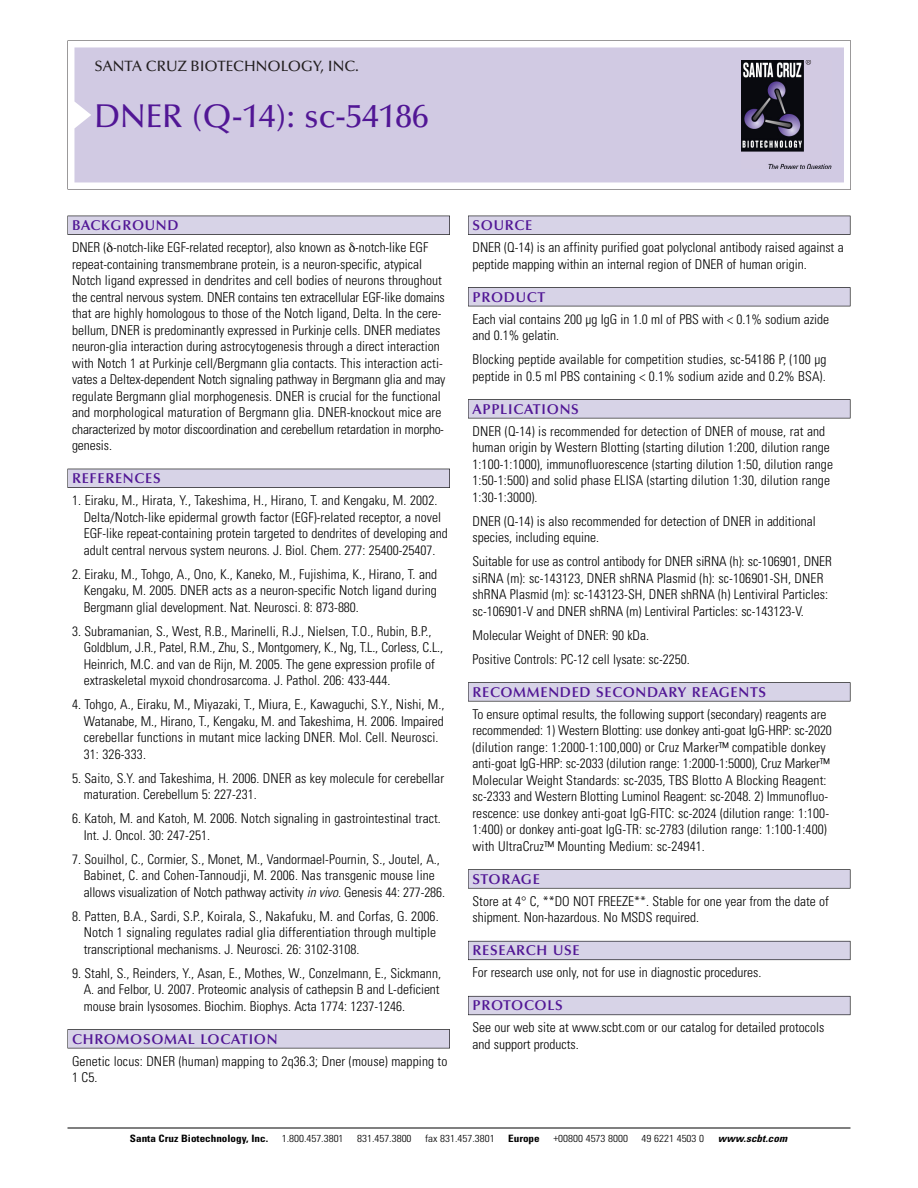
<style>
.page{position:relative;width:918px;height:1188px;background:#fff}
.page>*{position:absolute;margin:0;border:0;box-sizing:border-box;transform-origin:0 0}
.t1{font:500 33px "Optima";color:#511695}
.t2{font:500 15px "Optima";color:#231f20}
.t3{font:600 14.25px "Optima";letter-spacing:.05em;color:#511695}
.t4{font:300 condensed 13.5px/16.5px "Univers";color:#000}
.t5{font:300 condensed 10.2px "Univers";color:#000;scale:1.1 1}
.t6{font:700 condensed 10.2px "Univers";color:#000;scale:1.1 1}
.t7{font:italic 700 condensed 10.2px "Univers";letter-spacing:.005em;color:#000;scale:1.1 1}
.s1{font-style:italic}
</style>
<div class="page">
<svg style="left:68px;top:40px;width:783px;height:149px"></svg>
<div style="left:74px;top:47px;width:770px;height:135px;background:#d1cae3"></div>
<img style="left:741px;top:60px;width:90px;height:108px">
<div style="left:68px;top:216px;width:382px;height:19px;background:#525155"></div>
<div style="left:68px;top:216px;width:381px;height:18px;background:#d7d3e7"></div>
<div style="left:68px;top:469px;width:382px;height:19px;background:#515055"></div>
<div style="left:68px;top:469px;width:381px;height:18px;background:#d7d3e7"></div>
<div style="left:68px;top:1029px;width:382px;height:19px;background:#545357"></div>
<div style="left:68px;top:1030px;width:381px;height:18px;background:#d7d3e7"></div>
<div style="left:468px;top:216px;width:382px;height:19px;background:#525155"></div>
<div style="left:468px;top:216px;width:382px;height:18px;background:#d7d3e7"></div>
<div style="left:468px;top:287px;width:382px;height:19px;background:#525155"></div>
<div style="left:468px;top:288px;width:382px;height:18px;background:#d7d3e7"></div>
<div style="left:468px;top:399px;width:382px;height:19px;background:#545357"></div>
<div style="left:468px;top:400px;width:382px;height:18px;background:#d7d3e7"></div>
<div style="left:468px;top:682px;width:382px;height:19px;background:#575759"></div>
<div style="left:468px;top:683px;width:382px;height:18px;background:#d7d3e7"></div>
<svg style="left:468px;top:869px;width:382px;height:20px"></svg>
<div style="left:468px;top:870px;width:382px;height:18px;background:#d7d3e7"></div>
<div style="left:468px;top:941px;width:382px;height:19px;background:#66646e"></div>
<div style="left:468px;top:941px;width:382px;height:18px;background:#d7d3e7"></div>
<div style="left:468px;top:996px;width:382px;height:19px;background:#66646d"></div>
<div style="left:468px;top:997px;width:382px;height:18px;background:#d7d3e7"></div>
<hr style="left:68px;top:1128px;width:782px;height:1px;background:#000">
<p class="t2" style="left:94px;top:61px;width:266px">SANTA CRUZ BIOTECHNOLOGY, INC.</p>
<h1 class="t1" style="left:94px;top:103px;width:336px">DNER (Q-14): sc-54186</h1>
<p class="t3" style="left:72px;top:219px;width:108px">BACKGROUND</p>
<p class="t4" style="left:72px;top:240px;width:375px">DNER ( -notch-like EGF-related receptor), also known as -notch-like EGF repeat-containing transmembrane protein, is a neuron-specific, atypical Notch ligand expressed in dendrites and cell bodies of neurons throughout the central nervous system. DNER contains ten extracellular EGF-like domains that are highly homologous to those of the Notch ligand, Delta. In the cere&shy;bellum, DNER is predominantly expressed in Purkinje cells. DNER mediates neuron-glia interaction during astrocytogenesis through a direct interaction with Notch 1 at Purkinje cell/Bergmann glia contacts. This interaction acti&shy;vates a Deltex-dependent Notch signaling pathway in Bergmann glia and may regulate Bergmann glial morphogenesis. DNER is crucial for the functional and morphological maturation of Bergmann glia. DNER-knockout mice are characterized by motor discoordination and cerebellum retardation in morpho&shy;genesis.</p>
<p class="t3" style="left:72px;top:473px;width:90px">REFERENCES</p>
<p class="t4" style="left:84px;top:493px;width:366px;text-indent:-12px">1. Eiraku, M., Hirata, Y., Takeshima, H., Hirano, T. and Kengaku, M. 2002.<br>Delta/Notch-like epidermal growth factor (EGF)-related receptor, a novel EGF-like repeat-containing protein targeted to dendrites of developing and adult central nervous system neurons. J. Biol. Chem. 277: 25400-25407.</p>
<p class="t4" style="left:84px;top:567px;width:355px;text-align:justify;text-indent:-12px">2. Eiraku, M., Tohgo, A., Ono, K., Kaneko, M., Fujishima, K., Hirano, T. and Kengaku, M. 2005. DNER acts as a neuron-specific Notch ligand during Bergmann glial development. Nat. Neurosci. 8: 873-880.</p>
<p class="t4" style="left:84px;top:624px;width:361px;text-indent:-12px">3. Subramanian, S., West, R.B., Marinelli, R.J., Nielsen, T.O., Rubin, B.P., Goldblum, J.R., Patel, R.M., Zhu, S., Montgomery, K., Ng, T.L., Corless, C.L., Heinrich, M.C. and van de Rijn, M. 2005. The gene expression profile of extraskeletal myxoid chondrosarcoma. J. Pathol. 206: 433-444.</p>
<p class="t4" style="left:84px;top:697px;width:362px;text-indent:-12px">4. Tohgo, A., Eiraku, M., Miyazaki, T., Miura, E., Kawaguchi, S.Y., Nishi, M., Watanabe, M., Hirano, T., Kengaku, M. and Takeshima, H. 2006. Impaired cerebellar functions in mutant mice lacking DNER. Mol. Cell. Neurosci.<br>31: 326-333.</p>
<p class="t4" style="left:84px;top:771px;width:362px;text-indent:-12px">5. Saito, S.Y. and Takeshima, H. 2006. DNER as key molecule for cerebellar maturation. Cerebellum 5: 227-231.</p>
<p class="t4" style="left:84px;top:811px;width:359px;text-indent:-12px">6. Katoh, M. and Katoh, M. 2006. Notch signaling in gastrointestinal tract.<br>Int. J. Oncol. 30: 247-251.</p>
<p class="t4" style="left:84px;top:852px;width:363px;text-indent:-12px">7. Souilhol, C., Cormier, S., Monet, M., Vandormael-Pournin, S., Joutel, A.,<br>Babinet, C. and Cohen-Tannoudji, M. 2006. Nas transgenic mouse line allows visualization of Notch pathway activity <span class="s1">in vivo.</span> Genesis 44: 277-286.</p>
<p class="t4" style="left:84px;top:909px;width:357px;text-indent:-12px">8. Patten, B.A., Sardi, S.P., Koirala, S., Nakafuku, M. and Corfas, G. 2006.<br>Notch 1 signaling regulates radial glia differentiation through multiple transcriptional mechanisms. J. Neurosci. 26: 3102-3108.</p>
<p class="t4" style="left:84px;top:966px;width:359px;text-align:justify;text-indent:-12px">9. Stahl, S., Reinders, Y., Asan, E., Mothes, W., Conzelmann, E., Sickmann, A. and Felbor, U. 2007. Proteomic analysis of cathepsin B and L-deficient mouse brain lysosomes. Biochim. Biophys. Acta 1774: 1237-1246.</p>
<p class="t3" style="left:72px;top:1033px;width:207px">CHROMOSOMAL LOCATION</p>
<p class="t4" style="left:72px;top:1054px;width:377px">Genetic locus: DNER (human) mapping to 2q36.3; Dner (mouse) mapping to<br>1 C5.</p>
<p class="t3" style="left:473px;top:219px;width:61px">SOURCE</p>
<p class="t4" style="left:473px;top:240px;width:373px">DNER (Q-14) is an affinity purified goat polyclonal antibody raised against a peptide mapping within an internal region of DNER of human origin.</p>
<p class="t3" style="left:473px;top:291px;width:74px">PRODUCT</p>
<p class="t4" style="left:473px;top:312px;width:358px">Each vial contains 200 µg IgG in 1.0 ml of PBS with &lt; 0.1% sodium azide and 0.1% gelatin.</p>
<p class="t4" style="left:473px;top:352px;width:356px">Blocking peptide available for competition studies, sc-54186 P, (100 µg peptide in 0.5 ml PBS containing &lt; 0.1% sodium azide and 0.2% BSA).</p>
<p class="t3" style="left:473px;top:403px;width:108px">APPLICATIONS</p>
<p class="t4" style="left:473px;top:424px;width:362px">DNER (Q-14) is recommended for detection of DNER of mouse, rat and human origin by Western Blotting (starting dilution 1:200, dilution range 1:100-1:1000), immunofluorescence (starting dilution 1:50, dilution range 1:50-1:500) and solid phase ELISA (starting dilution 1:30, dilution range 1:30-1:3000).</p>
<p class="t4" style="left:473px;top:514px;width:345px">DNER (Q-14) is also recommended for detection of DNER in additional species, including equine.</p>
<p class="t4" style="left:473px;top:554px;width:361px">Suitable for use as control antibody for DNER siRNA (h): sc-106901, DNER siRNA (m): sc-143123, DNER shRNA Plasmid (h): sc-106901-SH, DNER shRNA Plasmid (m): sc-143123-SH, DNER shRNA (h) Lentiviral Particles: sc-106901-V and DNER shRNA (m) Lentiviral Particles: sc-143123-V.</p>
<p class="t4" style="left:473px;top:624px;width:219px;line-height:24px">Molecular Weight of DNER: 90 kDa.<br>Positive Controls: PC-12 cell lysate: sc-2250.</p>
<p class="t3" style="left:473px;top:686px;width:295px">RECOMMENDED SECONDARY REAGENTS</p>
<p class="t4" style="left:473px;top:707px;width:361px">To ensure optimal results, the following support (secondary) reagents are recommended: 1) Western Blotting: use donkey anti-goat IgG-HRP: sc-2020 (dilution range: 1:2000-1:100,000) or Cruz Marker™ compatible donkey anti-goat IgG-HRP: sc-2033 (dilution range: 1:2000-1:5000), Cruz Marker™ Molecular Weight Standards: sc-2035, TBS Blotto A Blocking Reagent: sc-2333 and Western Blotting Luminol Reagent: sc-2048. 2) Immunofluo&shy;rescence: use donkey anti-goat IgG-FITC: sc-2024 (dilution range: 1:100- 1:400) or donkey anti-goat IgG-TR: sc-2783 (dilution range: 1:100-1:400) with UltraCruz™ Mounting Medium: sc-24941.</p>
<p class="t3" style="left:473px;top:873px;width:69px">STORAGE</p>
<p class="t4" style="left:473px;top:894px;width:358px">Store at 4° C, **DO NOT FREEZE**. Stable for one year from the date of shipment. Non-hazardous. No MSDS required.</p>
<p class="t3" style="left:473px;top:945px;width:109px">RESEARCH USE</p>
<p class="t4" style="left:473px;top:965px;width:290px">For research use only, not for use in diagnostic procedures.</p>
<p class="t3" style="left:473px;top:1000px;width:92px">PROTOCOLS</p>
<p class="t4" style="left:473px;top:1021px;width:353px">See our web site at www.scbt.com or our catalog for detailed protocols and support products.</p>
<p class="t6" style="left:130px;top:1135px;width:127px">Santa Cruz Biotechnology, Inc.</p>
<p class="t5" style="left:282px;top:1135px;width:58px">1.800.457.3801</p>
<p class="t5" style="left:357px;top:1135px;width:51px">831.457.3800</p>
<p class="t5" style="left:425px;top:1135px;width:65px">fax 831.457.3801</p>
<p class="t6" style="left:508px;top:1135px;width:30px">Europe</p>
<p class="t5" style="left:553px;top:1135px;width:69px">+00800 4573 8000</p>
<p class="t5" style="left:642px;top:1135px;width:58px">49 6221 4503 0</p>
<p class="t7" style="left:718px;top:1135px;width:64px">www.scbt.com</p>
</div>
